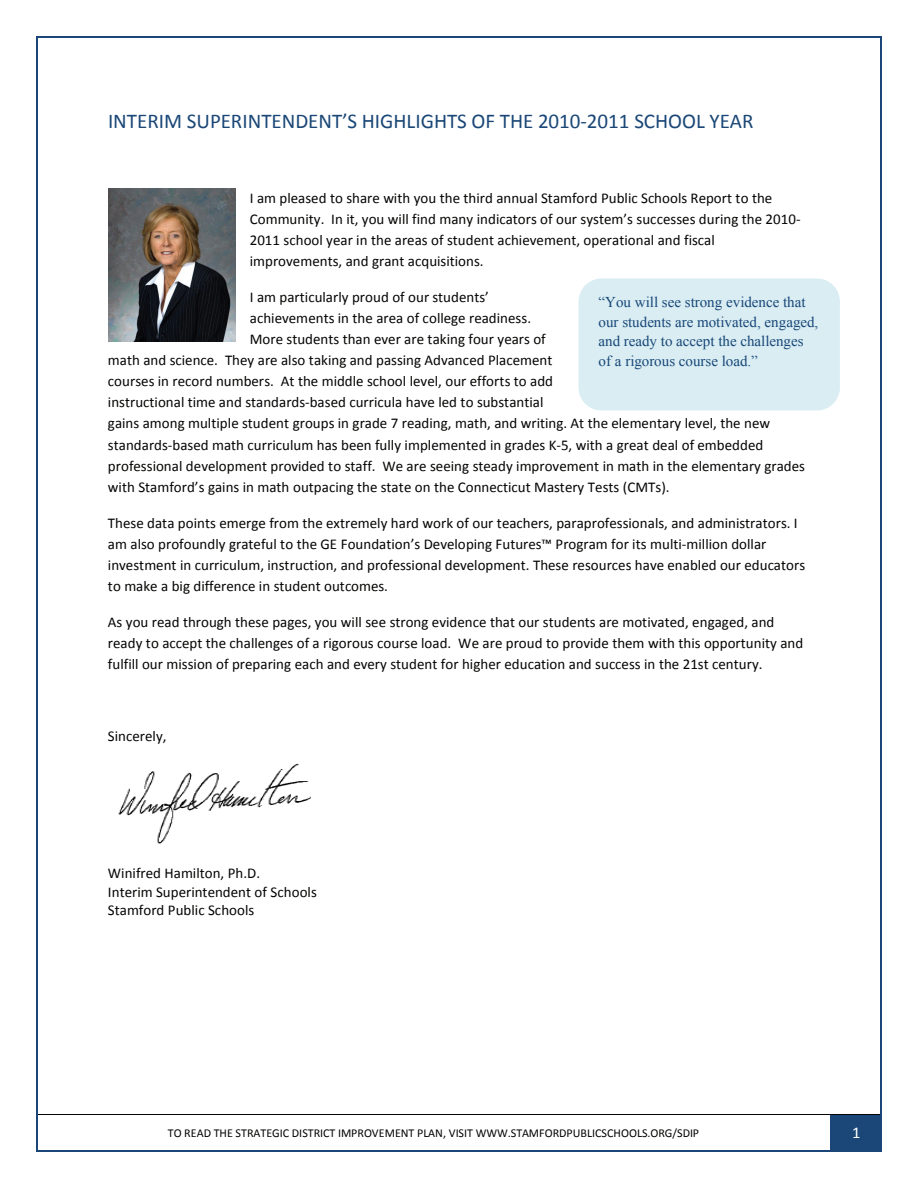
<style>
.page{position:relative;width:918px;height:1188px;background:#fff}
.page>*{position:absolute;margin:0;border:0;box-sizing:border-box;transform-origin:0 0}
.t1{font:21px "Calibri";color:#1a4777}
.t2{font:16.5px "Calibri";color:#fff}
.t3{font:15px/21.1px "Calibri";color:#040503}
.t4{font:15px/19.8px "Times New Roman";color:#184777}
.t5{font:12px "Calibri";letter-spacing:-.005em;color:#040503}
</style>
<div class="page">
<div style="left:831px;top:1115px;width:51px;height:36px;background:#1a4777"></div>
<hr style="left:36px;top:1114px;width:846px;height:1px;background:#040503">
<img style="left:118px;top:763px;width:193px;height:81px">
<img style="left:108px;top:188px;width:127px;height:154px">
<div style="left:579px;top:279px;width:261px;height:131px;background:#d9edf3"></div>
<hr style="left:36px;top:36px;width:846px;height:1px;background:#1a4777">
<hr style="left:36px;top:37px;width:1px;height:1114px;background:#1a4777">
<hr style="left:881px;top:37px;width:1px;height:1114px;background:#1a4777">
<hr style="left:36px;top:1151px;width:846px;height:1px;background:#1a4777">
<p class="t1" style="left:108px;top:108px;width:647px">INTERIM SUPERINTENDENT’S HIGHLIGHTS OF THE 2010-2011 SCHOOL YEAR</p>
<p class="t3" style="left:250px;top:186px;width:552px">I am pleased to share with you the third annual Stamford Public Schools Report to the Community. In it, you will find many indicators of our system’s successes during the 2010- 2011 school year in the areas of student achievement, operational and fiscal improvements, and grant acquisitions.</p>
<p class="t3" style="left:250px;top:286px;width:241px">I am particularly proud of our students’</p>
<p class="t3" style="left:250px;top:307px;width:283px">achievements in the area of college readiness.</p>
<p class="t3" style="left:250px;top:328px;width:298px">More students than ever are taking four years of</p>
<p class="t3" style="left:108px;top:349px;width:446px">math and science. They are also taking and passing Advanced Placement</p>
<p class="t3" style="left:108px;top:370px;width:447px">courses in record numbers. At the middle school level, our efforts to add</p>
<p class="t3" style="left:108px;top:391px;width:437px">instructional time and standards-based curricula have led to substantial</p>
<p class="t3" style="left:108px;top:412px;width:664px">gains among multiple student groups in grade 7 reading, math, and writing. At the elementary level, the new</p>
<p class="t3" style="left:108px;top:433px;width:657px">standards-based math curriculum has been fully implemented in grades K-5, with a great deal of embedded</p>
<p class="t3" style="left:108px;top:454px;width:699px">professional development provided to staff. We are seeing steady improvement in math in the elementary grades</p>
<p class="t3" style="left:108px;top:476px;width:563px">with Stamford’s gains in math outpacing the state on the Connecticut Mastery Tests (CMTs).</p>
<p class="t3" style="left:108px;top:511px;width:699px">These data points emerge from the extremely hard work of our teachers, paraprofessionals, and administrators. I am also profoundly grateful to the GE Foundation’s Developing Futures™ Program for its multi-million dollar investment in curriculum, instruction, and professional development. These resources have enabled our educators to make a big difference in student outcomes.</p>
<p class="t3" style="left:108px;top:611px;width:697px">As you read through these pages, you will see strong evidence that our students are motivated, engaged, and ready to accept the challenges of a rigorous course load. We are proud to provide them with this opportunity and fulfill our mission of preparing each and every student for higher education and success in the 21st century.</p>
<p class="t4" style="left:598px;top:292px;width:221px">“You will see strong evidence that our students are motivated, engaged, and ready to accept the challenges of a rigorous course load.”</p>
<p class="t3" style="left:108px;top:725px;width:60px">Sincerely,</p>
<p class="t3" style="left:108px;top:863px;width:210px;line-height:18.3px">Winifred Hamilton, Ph.D.<br>Interim Superintendent of Schools<br>Stamford Public Schools</p>
<p class="t5" style="left:168px;top:1125px;width:533px">TO READ THE STRATEGIC DISTRICT IMPROVEMENT PLAN, VISIT WWW.STAMFORDPUBLICSCHOOLS.ORG/SDIP</p>
<p class="t2" style="left:852px;top:1122px;width:10px">1</p>
</div>
